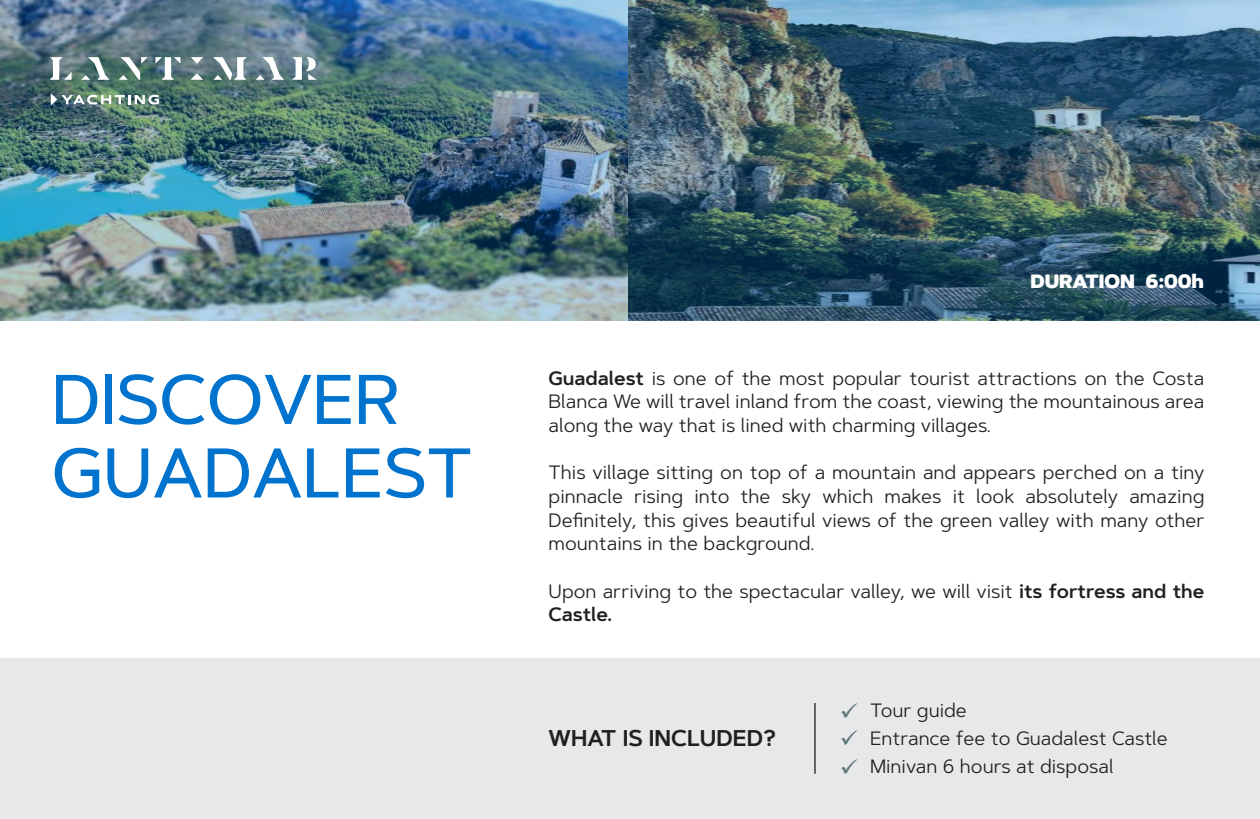
<style>
.page{position:relative;width:1260px;height:819px;background:#fff}
.page>*{position:absolute;margin:0;border:0;box-sizing:border-box;transform-origin:0 0}
.t1{font:500 70px/73.5px "Artegra Sans";color:#0073ce}
.t2{font:23.28px/28.2px "Wingdings";color:#617778;text-align:justify}
.t3{font:600 22.75px "Artegra Sans";color:#231f20}
.t4{font:19.25px/23.6px "Artegra Sans";color:#231f20}
.t5{font:900 19.25px "Artegra Sans";color:#fff}
.s1{font-weight:600}
</style>
<div class="page">
<img style="left:0;top:0;width:1260px;height:320px">
<div style="left:0;top:658px;width:1260px;height:161px;background:#e7e8e9"></div>
<hr style="left:814px;top:703px;width:2px;height:70px;background:#231f20">
<svg style="left:191px;top:73px;width:12px;height:7px"></svg>
<svg style="left:191px;top:57px;width:12px;height:7px"></svg>
<svg style="left:50px;top:57px;width:22px;height:23px"></svg>
<svg style="left:81px;top:57px;width:29px;height:23px"></svg>
<svg style="left:256px;top:57px;width:28px;height:23px"></svg>
<svg style="left:155px;top:57px;width:25px;height:23px"></svg>
<svg style="left:119px;top:57px;width:29px;height:23px"></svg>
<svg style="left:213px;top:57px;width:34px;height:23px"></svg>
<svg style="left:292px;top:57px;width:25px;height:23px"></svg>
<svg style="left:51px;top:93px;width:108px;height:13px"></svg>
<p class="t5" style="left:1030px;top:266px;width:175px">DURATION 6:00h</p>
<h1 class="t1" style="left:52px;top:362px;width:422px">DISCOVER<br>GUADALEST</h1>
<p class="t4" style="left:549px;top:366px;width:657px;text-align:justify"><span class="s1">Guadalest</span> is one of the most popular tourist attractions on the Costa Blanca We will travel inland from the coast, viewing the mountainous area along the way that is lined with charming villages.</p>
<p class="t4" style="left:549px;top:460px;width:657px;text-align:justify">This village sitting on top of a mountain and appears perched on a tiny pinnacle rising into the sky which makes it look absolutely amazing Definitely, this gives beautiful views of the green valley with many other mountains in the background.</p>
<p class="t4" style="left:549px;top:578px;width:657px">Upon arriving to the spectacular valley, we will visit <span class="s1">its fortress and the<br>Castle.</span></p>
<p class="t3" style="left:549px;top:721px;width:229px">WHAT IS INCLUDED?</p>
<p class="t2" style="left:840px;top:698px;width:20px">✓ ✓ ✓</p>
<p class="t4" style="left:870px;top:696px;width:299px;line-height:28px">Tour guide<br>Entrance fee to Guadalest Castle<br>Minivan 6 hours at disposal</p>
</div>
